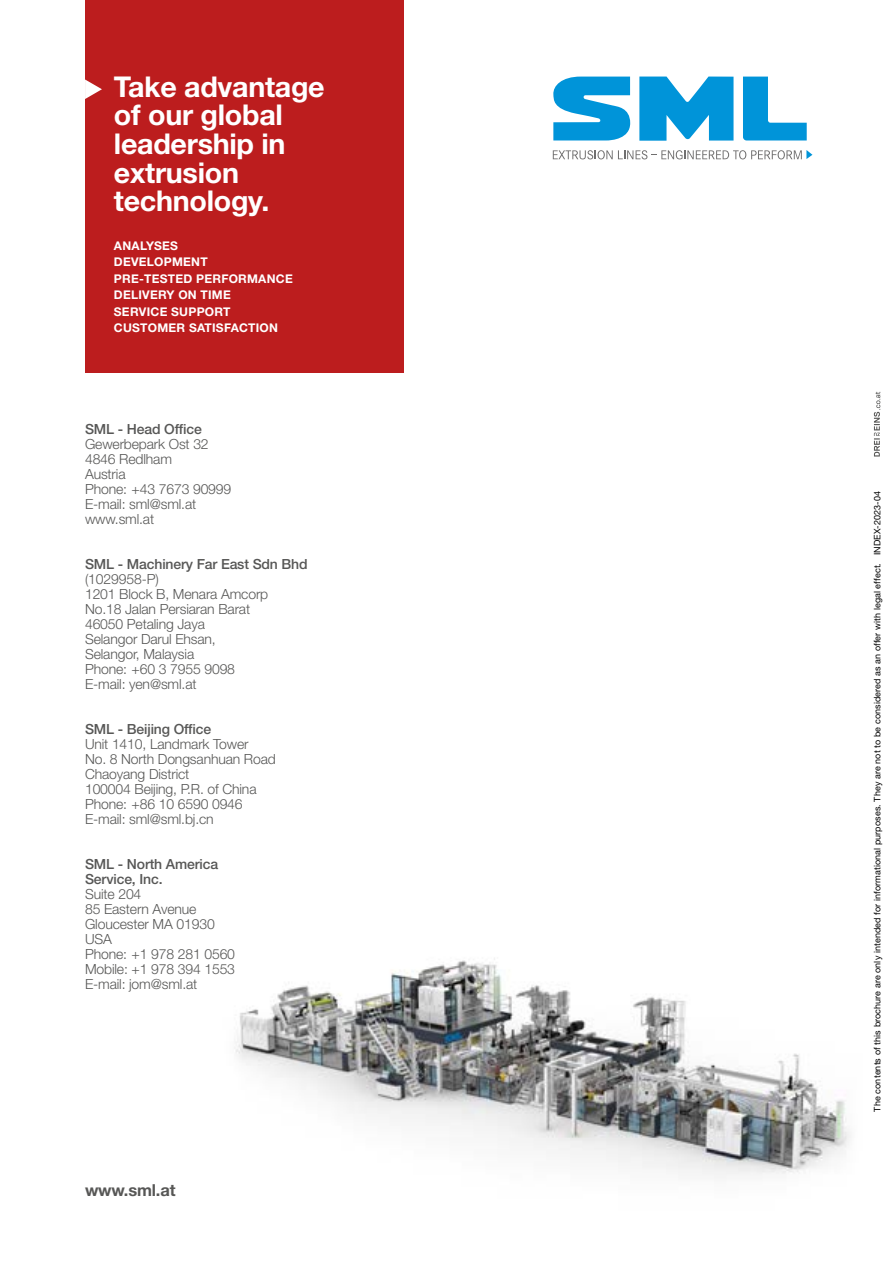
<style>
.page{position:relative;width:893px;height:1263px;background:#fff}
.page>*{position:absolute;margin:0;border:0;box-sizing:border-box;transform-origin:0 0}
.t1{font:700 28.65px/28.7px "Helvetica Neue LT Std";letter-spacing:-.01em;color:#fff}
.t2{font:700 16.5px "Helvetica Neue LT Std";letter-spacing:-.01em;color:#575756}
.t3{font:300 13.95px/15px "Helvetica Neue LT Std";letter-spacing:-.01em;color:#575756}
.t4{font:500 13.95px/15px "Helvetica Neue LT Std";letter-spacing:-.01em;color:#575756}
.t5{font:700 12px/16.5px "Helvetica Neue LT Std";letter-spacing:.02em;color:#fff}
.t6{font:9px "Helvetica Neue LT Std";letter-spacing:.01em;color:#000}
</style>
<div class="page">
<img style="left:234px;top:958px;width:617px;height:220px">
<div style="left:85px;top:0;width:318px;height:373px;background:#bc1d1e"></div>
<svg style="left:85px;top:79px;width:17px;height:20px"></svg>
<svg style="left:874px;top:392px;width:6px;height:64px"></svg>
<svg style="left:743px;top:77px;width:64px;height:63px"></svg>
<svg style="left:639px;top:77px;width:94px;height:64px"></svg>
<svg style="left:553px;top:77px;width:77px;height:63px"></svg>
<svg style="left:553px;top:150px;width:259px;height:9px"></svg>
<h1 class="t1" style="left:114px;top:72px;width:212px">Take advantage of our global leadership in extrusion technology.</h1>
<p class="t5" style="left:114px;top:237px;width:180px">ANALYSES<br>DEVELOPMENT<br>PRE-TESTED PERFORMANCE<br>DELIVERY ON TIME<br>SERVICE SUPPORT<br>CUSTOMER SATISFACTION</p>
<p class="t4" style="left:85px;top:421px;width:118px">SML - Head Office</p>
<p class="t3" style="left:85px;top:436px;width:148px">Gewerbepark Ost 32<br>4846 Redlham<br>Austria<br>Phone: +43 7673 90999<br>E-mail: sml@sml.at www.sml.at</p>
<p class="t4" style="left:85px;top:557px;width:224px">SML - Machinery Far East Sdn Bhd</p>
<p class="t3" style="left:85px;top:571px;width:185px">(1029958-P)<br>1201 Block B, Menara Amcorp<br>No.18 Jalan Persiaran Barat<br>46050 Petaling Jaya<br>Selangor Darul Ehsan,<br>Selangor, Malaysia<br>Phone: +60 3 7955 9098<br>E-mail: yen@sml.at</p>
<p class="t4" style="left:85px;top:722px;width:128px">SML - Beijing Office</p>
<p class="t3" style="left:85px;top:736px;width:192px">Unit 1410, Landmark Tower<br>No. 8 North Dongsanhuan Road<br>Chaoyang District<br>100004 Beijing, P.R. of China<br>Phone: +86 10 6590 0946<br>E-mail: sml@sml.bj.cn</p>
<p class="t4" style="left:85px;top:857px;width:135px">SML - North America<br>Service, Inc.</p>
<p class="t3" style="left:85px;top:887px;width:152px">Suite 204<br>85 Eastern Avenue<br>Gloucester MA 01930<br>USA<br>Phone: +1 978 281 0560<br>Mobile: +1 978 394 1553<br>E-mail: jom@sml.at</p>
<p class="t2" style="left:85px;top:1180px;width:92px">www.sml.at</p>
<p class="t6" style="left:872px;top:1111px;width:622px;rotate:-90deg">The contents of this brochure are only intended for informational purposes. They are not to be considered as an offer with legal effect. INDEX-2023-04</p>
</div>
